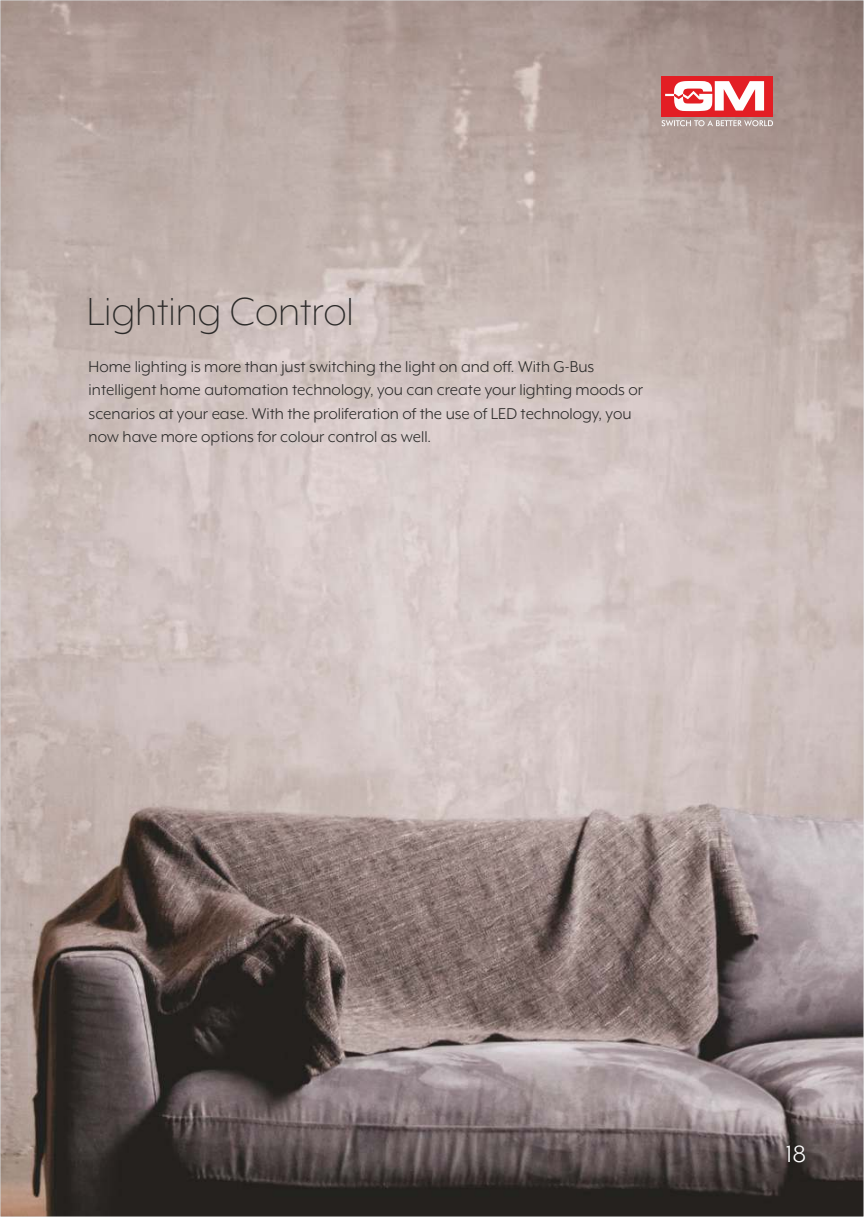
<style>
.page{position:relative;width:864px;height:1217px;background:#fff}
.page>*{position:absolute;margin:0;border:0;box-sizing:border-box;transform-origin:0 0}
.t1{font:300 45px "Mr Eaves XL Mod OT";letter-spacing:-.005em;color:#2b2a29}
.t2{font:27px "Mr Eaves XL Mod OT";color:#fefefe}
.t3{font:18px/23.2px "Mr Eaves XL Mod OT";color:#2b2a29}
</style>
<div class="page">
<img style="left:2px;top:2px;width:859px;height:1212px">
<div style="left:661px;top:76px;width:111px;height:40px;background:#e31e24"></div>
<svg style="left:665px;top:81px;width:98px;height:30px"></svg>
<svg style="left:661px;top:120px;width:111px;height:6px"></svg>
<h1 class="t1" style="left:87px;top:291px;width:268px">Lighting Control</h1>
<p class="t3" style="left:89px;top:356px;width:556px">Home lighting is more than just switching the light on and off. With G-Bus intelligent home automation technology, you can create your lighting moods or scenarios at your ease. With the proliferation of the use of LED technology, you now have more options for colour control as well.</p>
<h2 class="t2" style="left:785px;top:1141px;width:22px">18</h2>
</div>
